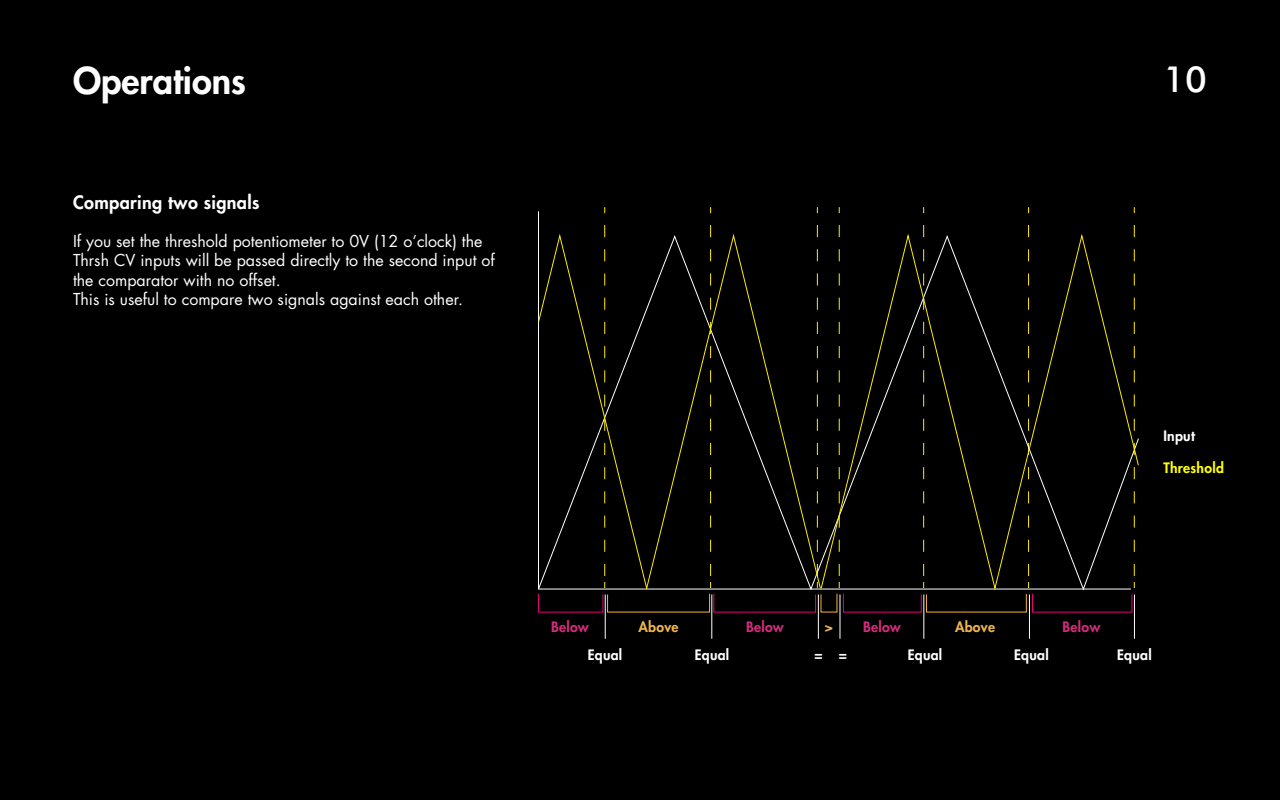
<style>
.page{position:relative;width:1280px;height:800px;background:#000}
.page>*{position:absolute;margin:0;border:0;box-sizing:border-box;transform-origin:0 0}
.t1{font:800 36px "Futura Std";color:#fff}
.t2{font:500 36px "Futura BT";color:#fff}
.t3{font:800 18px "Futura Std";letter-spacing:.02em;color:#fff}
.t4{font:16px/19.2px "Futura Std";color:#fff}
.t5{font:800 14px "Futura Std";letter-spacing:.02em;color:#fff}
.t6{font:800 14px "Futura Std";letter-spacing:.02em;color:#d22d7c}
.t7{font:800 14px "Futura Std";letter-spacing:.02em;color:#efb64f}
.t8{font:800 14px "Futura Std";letter-spacing:.02em;color:#ff0}
.s1{color:#efb64f}
</style>
<div class="page">
<svg style="left:538px;top:232px;width:601px;height:350px"></svg>
<svg style="left:538px;top:582px;width:597px;height:31px"></svg>
<hr style="left:605px;top:595px;width:1px;height:44px;background:#fff">
<hr style="left:711px;top:595px;width:1px;height:44px;background:#fff">
<hr style="left:818px;top:595px;width:1px;height:44px;background:#fff">
<hr style="left:839px;top:595px;width:1px;height:44px;background:#fff">
<hr style="left:923px;top:595px;width:1px;height:44px;background:#fff">
<hr style="left:1029px;top:595px;width:1px;height:44px;background:#fff">
<hr style="left:1134px;top:595px;width:1px;height:44px;background:#fff">
<h1 class="t1" style="left:73px;top:58px;width:174px">Operations</h1>
<h1 class="t2" style="left:1164px;top:57px;width:45px">10</h1>
<p class="t3" style="left:73px;top:191px;width:188px">Comparing two signals</p>
<p class="t4" style="left:73px;top:232px;width:423px">If you set the threshold potentiometer to 0V (12 o’clock) the Thrsh CV inputs will be passed directly to the second input of the comparator with no offset.<br>This is useful to compare two signals against each other.</p>
<p class="t5" style="left:1163px;top:427px;width:33px">Input</p>
<p class="t8" style="left:1163px;top:459px;width:62px">Threshold</p>
<p class="t6" style="left:551px;top:618px;width:39px">Below</p>
<p class="t7" style="left:638px;top:618px;width:42px">Above</p>
<p class="t6" style="left:746px;top:618px;width:39px">Below</p>
<p class="t6" style="left:825px;top:618px;width:77px"><span class="s1">&gt;</span> Below</p>
<p class="t7" style="left:955px;top:618px;width:42px">Above</p>
<p class="t6" style="left:1063px;top:618px;width:39px">Below</p>
<p class="t5" style="left:588px;top:646px;width:36px">Equal</p>
<p class="t5" style="left:695px;top:646px;width:36px">Equal</p>
<p class="t5" style="left:814px;top:646px;width:34px">= =</p>
<p class="t5" style="left:908px;top:646px;width:36px">Equal</p>
<p class="t5" style="left:1014px;top:646px;width:36px">Equal</p>
<p class="t5" style="left:1117px;top:646px;width:36px">Equal</p>
</div>
